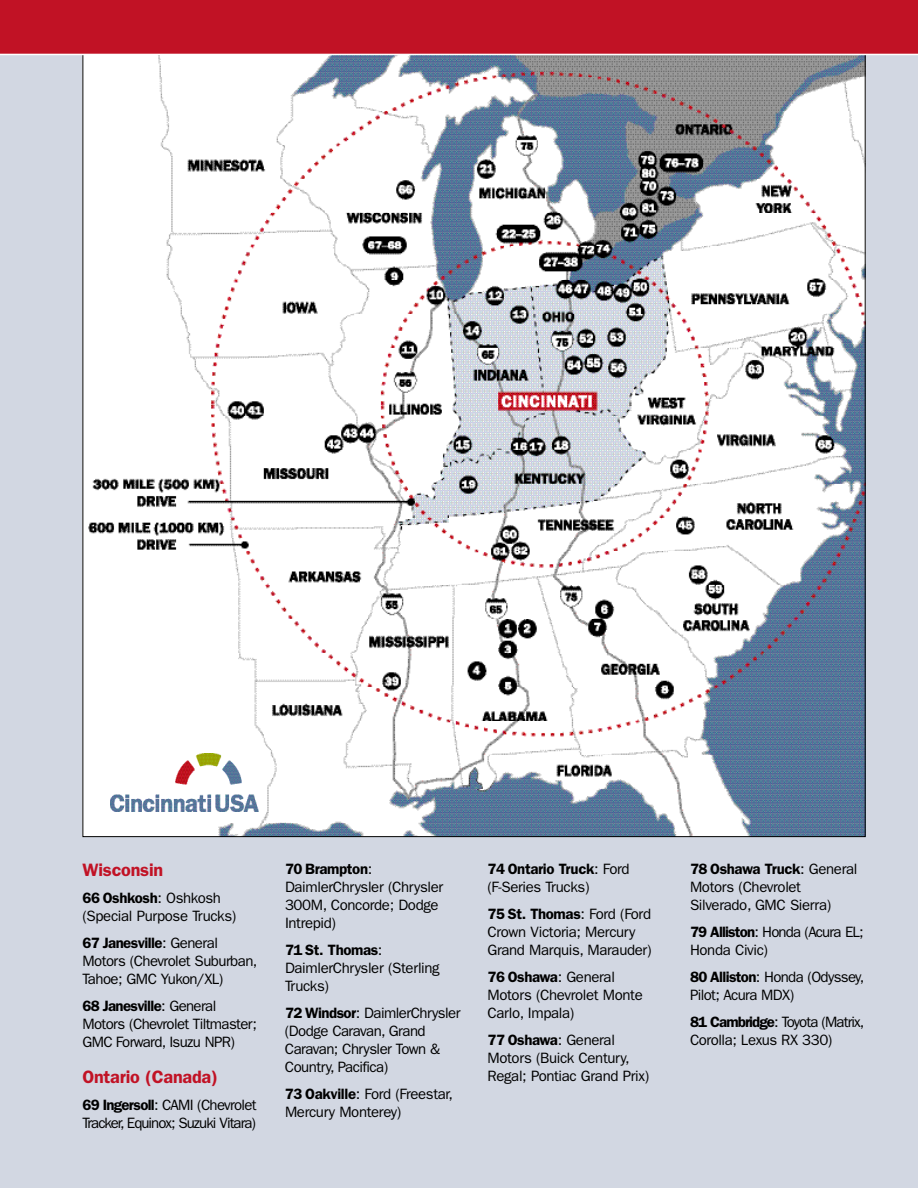
<style>
.page{position:relative;width:918px;height:1188px;background:#fff}
.page>*{position:absolute;margin:0;border:0;box-sizing:border-box;transform-origin:0 0}
.t1{font:600 18px "Franklin Gothic";letter-spacing:-.01em;color:#c11225}
.t2{font:15px/18px "Franklin Gothic";letter-spacing:-.025em;color:#000}
.t3{font:15px/18px "Franklin Gothic";letter-spacing:-.065em;color:#000}
.t4{font:15px/18px "Franklin Gothic";letter-spacing:-.055em;color:#000}
.s1{font-weight:600}
</style>
<div class="page">
<div style="left:0;top:38px;width:918px;height:1150px;background:#d2d7e2"></div>
<img style="left:84px;top:55px;width:780px;height:780px">
<div style="left:0;top:0;width:918px;height:54px;background:#c11225"></div>
<img style="left:110px;top:754px;width:149px;height:57px">
<hr style="left:0;top:54px;width:918px;height:1px;background:#fff">
<p class="t1" style="left:82px;top:864px;width:82px">Wisconsin</p>
<p class="t2" style="left:82px;top:890px;width:155px"><span class="s1">66 Oshkosh</span>: Oshkosh (Special Purpose Trucks)</p>
<p class="t2" style="left:82px;top:935px;width:176px"><span class="s1">67 Janesville</span>: General<br>Motors (Chevrolet Suburban,<br>Tahoe; GMC Yukon/XL)</p>
<p class="t2" style="left:82px;top:998px;width:176px"><span class="s1">68 Janesville</span>: General<br>Motors (Chevrolet Tiltmaster;<br>GMC Forward, Isuzu NPR)</p>
<p class="t1" style="left:82px;top:1071px;width:137px">Ontario (Canada)</p>
<p class="t3" style="left:82px;top:1097px;width:176px"><span class="s1">69 Ingersoll</span>: CAMI (Chevrolet<br>Tracker, Equinox; Suzuki Vitara)</p>
<p class="t2" style="left:285px;top:861px;width:160px"><span class="s1">70 Brampton</span>:<br>DaimlerChrysler (Chrysler<br>300M, Concorde; Dodge<br>Intrepid)</p>
<p class="t2" style="left:285px;top:942px;width:156px"><span class="s1">71 St. Thomas</span>:<br>DaimlerChrysler (Sterling<br>Trucks)</p>
<p class="t2" style="left:285px;top:1005px;width:177px"><span class="s1">72 Windsor</span>: DaimlerChrysler (Dodge Caravan, Grand<br>Caravan; Chrysler Town &amp;<br>Country, Pacifica)</p>
<p class="t2" style="left:285px;top:1086px;width:170px"><span class="s1">73 Oakville</span>: Ford (Freestar,<br>Mercury Monterey)</p>
<p class="t2" style="left:488px;top:861px;width:144px"><span class="s1">74 Ontario Truck</span>: Ford (F-Series Trucks)</p>
<p class="t2" style="left:487px;top:906px;width:166px"><span class="s1">75 St. Thomas</span>: Ford (Ford<br>Crown Victoria; Mercury<br>Grand Marquis, Marauder)</p>
<p class="t2" style="left:487px;top:969px;width:157px"><span class="s1">76 Oshawa</span>: General<br>Motors (Chevrolet Monte<br>Carlo, Impala)</p>
<p class="t2" style="left:487px;top:1032px;width:163px"><span class="s1">77 Oshawa</span>: General<br>Motors (Buick Century,<br>Regal; Pontiac Grand Prix)</p>
<p class="t2" style="left:690px;top:861px;width:169px"><span class="s1">78 Oshawa Truck</span>: General<br>Motors (Chevrolet<br>Silverado, GMC Sierra)</p>
<p class="t4" style="left:690px;top:924px;width:175px"><span class="s1">79 Alliston</span>: Honda (Acura EL;<br>Honda Civic)</p>
<p class="t2" style="left:690px;top:969px;width:176px"><span class="s1">80 Alliston</span>: Honda (Odyssey,<br>Pilot; Acura MDX)</p>
<p class="t2" style="left:690px;top:1014px;width:176px"><span class="s1">81 Cambridge</span>: Toyota (Matrix,<br>Corolla; Lexus RX 330)</p>
</div>
